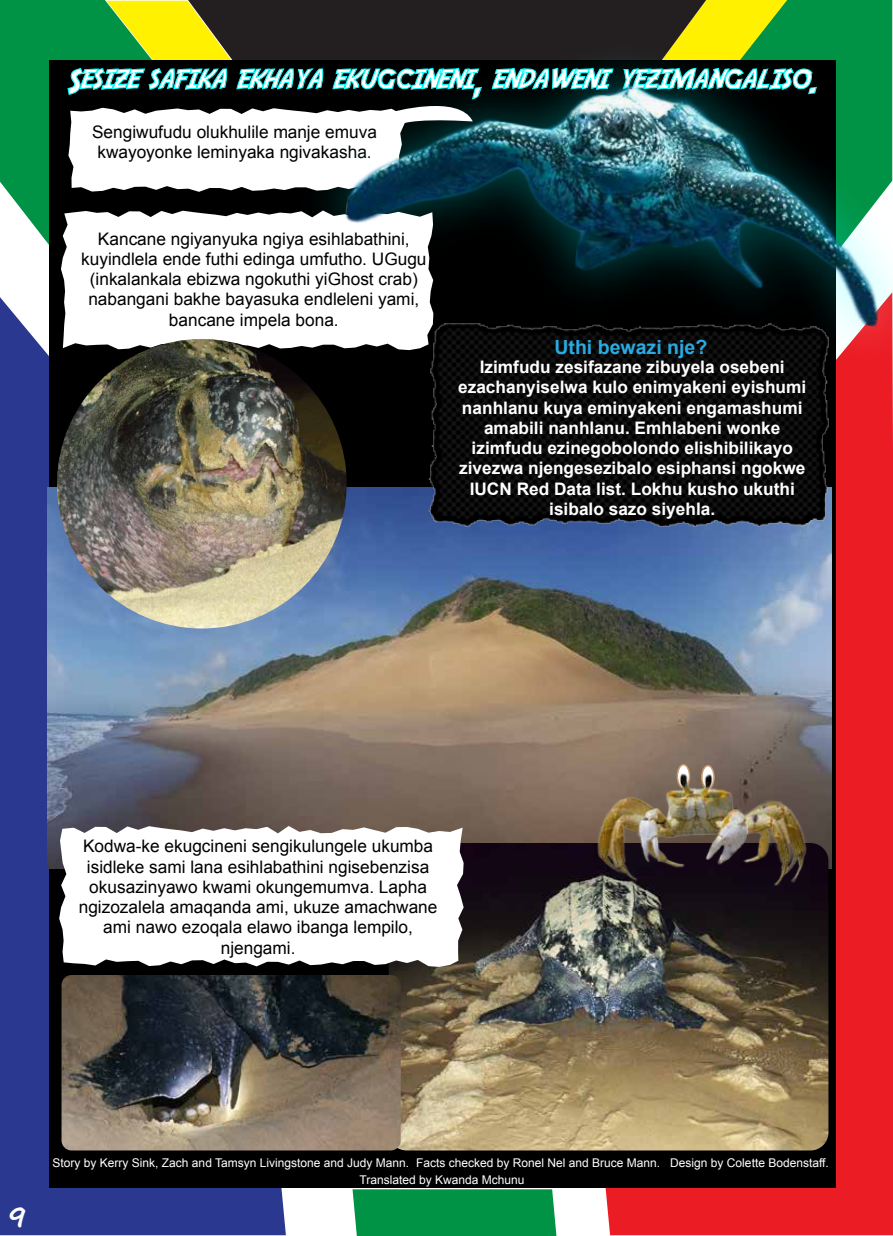
<style>
.page{position:relative;width:893px;height:1236px;background:#fff}
.page>*{position:absolute;margin:0;border:0;box-sizing:border-box;transform-origin:0 0}
.t1{font:33px "Adventure";color:#fff}
.t2{font:700 30px "Segoe Print";color:#fff}
.t3{font:700 19.5px "Arial";color:#29abe2}
.t4{font:17.25px/20.2px "Arial";color:#000;text-align:center}
.t5{font:700 17.25px/20.2px "Arial";color:#fff;text-align:center}
.t6{font:12px/17.2px "Arial";color:#fff;text-align:center}
</style>
<div class="page">
<div style="left:0;top:297px;width:286px;height:938px;background:#2b388f"></div>
<div style="left:605px;top:392px;width:287px;height:843px;background:#ec1c24"></div>
<div style="left:352px;top:1189px;width:204px;height:47px;background:#009345"></div>
<div style="left:50px;top:60px;width:786px;height:1128px;background:#000"></div>
<img style="left:48px;top:488px;width:783px;height:380px">
<img style="left:375px;top:392px;width:508px;height:190px">
<div style="left:61px;top:254px;width:219px;height:96px;background:#fff"></div>
<img style="left:280px;top:254px;width:612px;height:138px">
<img style="left:325px;top:254px;width:567px;height:91px">
<img style="left:57px;top:339px;width:289px;height:289px;border-radius:145px">
<img style="left:388px;top:843px;width:440px;height:307px">
<svg style="left:0;top:0;width:892px;height:254px"></svg>
<svg style="left:677px;top:765px;width:12px;height:23px"></svg>
<div style="left:676px;top:764px;width:14px;height:25px;border:2px solid #c3996b;border-radius:50%"></div>
<div style="left:701px;top:766px;width:13px;height:23px;background:#fff;border-radius:50%"></div>
<div style="left:701px;top:765px;width:13px;height:24px;border:2px solid #c3996b;border-radius:50%"></div>
<img style="left:592px;top:771px;width:219px;height:117px">
<img style="left:62px;top:975px;width:338px;height:175px">
<svg style="left:59px;top:826px;width:404px;height:141px;background:#f0f0ef"></svg>
<h1 class="t1" style="left:67px;top:59px;width:750px">SESIZE SAFIKA EKHAYA EKUGCINENI, ENDAWENI YEZIMANGALISO.</h1>
<p class="t4" style="left:92px;top:122px;width:286px">Sengiwufudu olukhulile manje emuva kwayoyonke leminyaka ngivakasha.</p>
<p class="t4" style="left:81px;top:229px;width:347px">Kancane ngiyanyuka ngiya esihlabathini, kuyindlela ende futhi edinga umfutho. UGugu (inkalankala ebizwa ngokuthi yiGhost crab) nabangani bakhe bayasuka endleleni yami, bancane impela bona.</p>
<p class="t3" style="left:554px;top:334px;width:154px">Uthi bewazi nje?</p>
<p class="t5" style="left:458px;top:357px;width:350px">Izimfudu zesifazane zibuyela osebeni ezachanyiselwa kulo enimyakeni eyishumi nanhlanu kuya eminyakeni engamashumi amabili nanhlanu. Emhlabeni wonke izimfudu ezinegobolondo elishibilikayo zivezwa njengesezibalo esiphansi ngokwe IUCN Red Data list. Lokhu kusho ukuthi isibalo sazo siyehla.</p>
<p class="t4" style="left:79px;top:836px;width:360px">Kodwa-ke ekugcineni sengikulungele ukumba isidleke sami lana esihlabathini ngisebenzisa okusazinyawo kwami okungemumva. Lapha ngizozalela amaqanda ami, ukuze amachwane ami nawo ezoqala elawo ibanga lempilo, njengami.</p>
<h2 class="t2" style="left:6px;top:1189px;width:23px">9</h2>
<p class="t6" style="left:52px;top:1154px;width:777px">Story by Kerry Sink, Zach and Tamsyn Livingstone and Judy Mann. Facts checked by Ronel Nel and Bruce Mann. Design by Colette Bodenstaff.<br>Translated by Kwanda Mchunu</p>
</div>
